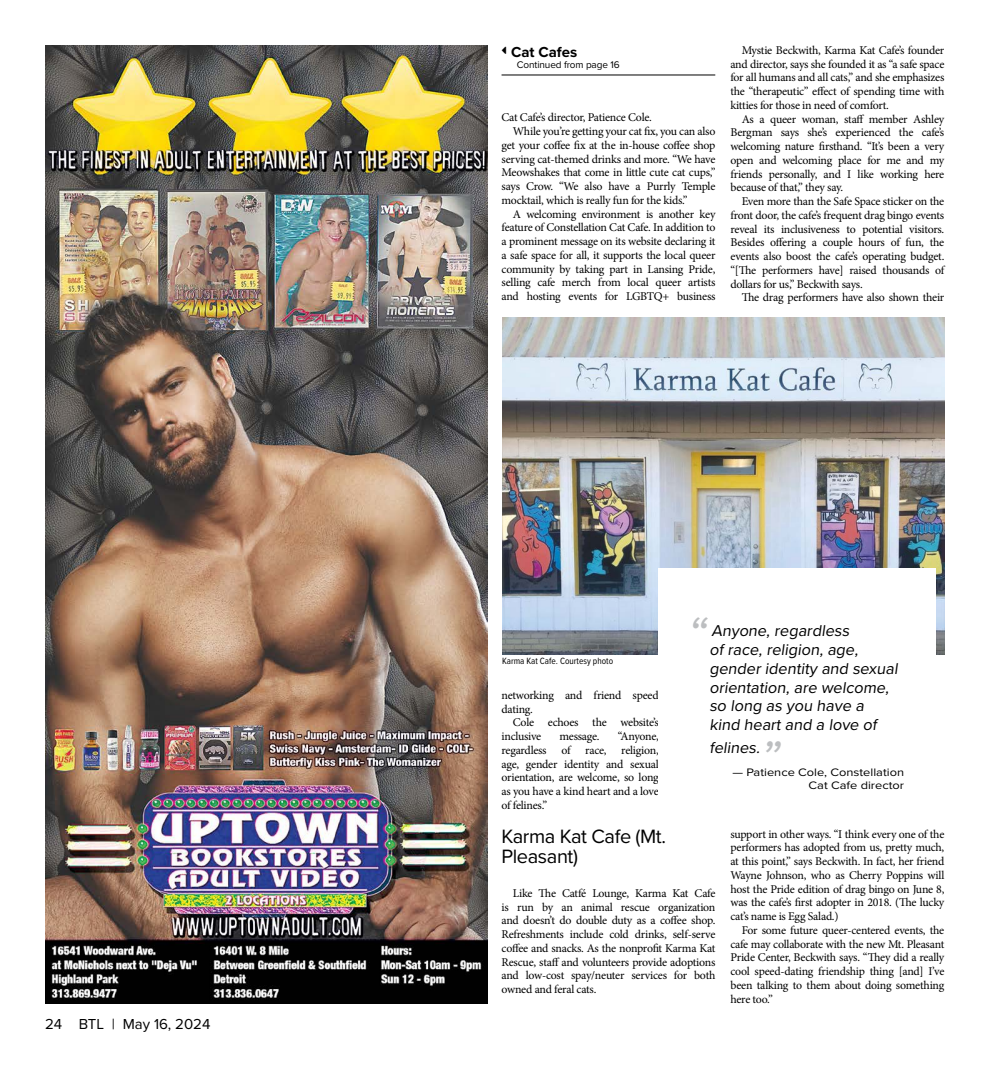
<style>
.page{position:relative;width:990px;height:1080px;background:#fff}
.page>*{position:absolute;margin:0;border:0;box-sizing:border-box;transform-origin:0 0}
.t1{font:50px "Proxima Nova";color:#bcbec0}
.t2{font:20px/20px "Proxima Nova";letter-spacing:-.02em;color:#000}
.t3{font:16.25px/18.8px "Proxima Nova";color:#000}
.t4{font:15px "Proxima Nova";color:#000}
.t5{font:700 15px "Proxima Nova";color:#000}
.t6{font:11.88px/13.8px "Minion Pro";letter-spacing:-.025em;color:#000;text-align:justify}
.t7{font:11.25px "Proxima Nova";color:#000;scale:1.14 1}
.t8{font:10px "Proxima Nova";letter-spacing:-.01em;color:#000}
.t9{font:9.38px "Proxima Nova Cond";color:#000}
</style>
<div class="page">
<hr style="left:502px;top:75px;width:213px;height:1px;background:#000">
<img style="left:502px;top:317px;width:443px;height:337px">
<div style="left:659px;top:569px;width:277px;height:248px;background:#fff"></div>
<img style="left:45px;top:45px;width:443px;height:958px">
<p class="t4" style="left:45px;top:1013px;width:167px">24 BTL | May 16, 2024</p>
<p class="t5" style="left:511px;top:40px;width:68px">Cat Cafes</p>
<p class="t8" style="left:517px;top:57px;width:104px">Continued from page 16</p>
<p class="t6" style="left:502px;top:111px;width:152px">Cat Cafe’s director, Patience Cole.</p>
<p class="t6" style="left:513px;top:124px;width:204px">While you’re getting your cat fix, you can also</p>
<p class="t6" style="left:502px;top:138px;width:215px">get your coffee fix at the in-house coffee shop</p>
<p class="t6" style="left:502px;top:152px;width:215px">serving cat-themed drinks and more. “We have</p>
<p class="t6" style="left:502px;top:166px;width:215px">Meowshakes that come in little cute cat cups,”</p>
<p class="t6" style="left:502px;top:179px;width:215px">says Crow. “We also have a Purrly Temple</p>
<p class="t6" style="left:502px;top:193px;width:188px">mocktail, which is really fun for the kids.”</p>
<p class="t6" style="left:513px;top:207px;width:204px">A welcoming environment is another key</p>
<p class="t6" style="left:502px;top:221px;width:215px">feature of Constellation Cat Cafe. In addition to</p>
<p class="t6" style="left:502px;top:234px;width:215px">a prominent message on its website declaring it</p>
<p class="t6" style="left:502px;top:248px;width:215px">a safe space for all, it supports the local queer</p>
<p class="t6" style="left:502px;top:262px;width:215px">community by taking part in Lansing Pride,</p>
<p class="t6" style="left:502px;top:276px;width:215px">selling cafe merch from local queer artists</p>
<p class="t6" style="left:502px;top:289px;width:215px">and hosting events for LGBTQ+ business</p>
<p class="t6" style="left:730px;top:43px;width:215px;text-indent:11px">Mystie Beckwith, Karma Kat Cafe’s founder and director, says she founded it as “a safe space for all humans and all cats,” and she emphasizes the “therapeutic” effect of spending time with kitties for those in need of comfort.</p>
<p class="t6" style="left:730px;top:112px;width:215px;text-indent:11px">As a queer woman, staff member Ashley Bergman says she’s experienced the cafe’s welcoming nature firsthand. “It’s been a very open and welcoming place for me and my friends personally, and I like working here because of that,” they say.</p>
<p class="t6" style="left:730px;top:194px;width:215px;text-indent:11px">Even more than the Safe Space sticker on the front door, the cafe’s frequent drag bingo events reveal its inclusiveness to potential visitors.<br>Besides offering a couple hours of fun, the events also boost the cafe’s operating budget. “[The performers have] raised thousands of dollars for us,” Beckwith says.</p>
<p class="t6" style="left:742px;top:291px;width:204px">The drag performers have also shown their</p>
<h1 class="t1" style="left:687px;top:597px;width:31px">“</h1>
<h3 class="t3" style="left:709px;top:621px;width:193px">Anyone, regardless<br>of race, religion, age, gender identity and sexual orientation, are welcome, so long as you have a kind heart and a love of</h3>
<h3 class="t3" style="left:709px;top:737px;width:55px">felines.</h3>
<p class="t7" style="left:732px;top:764px;width:152px">— Patience Cole, Constellation</p>
<p class="t9" style="left:502px;top:654px;width:113px">Karma Kat Cafe. Courtesy photo</p>
<p class="t6" style="left:502px;top:688px;width:159px">networking and friend speed dating.</p>
<p class="t6" style="left:502px;top:716px;width:159px;text-indent:11px">Cole echoes the website’s inclusive</p>
<p class="t6" style="left:502px;top:729px;width:159px;text-indent:116px">“Anyone, regardless of race, religion, age, gender identity and sexual orientation, are welcome, so long as you have a kind heart and a love of felines.”</p>
<h2 class="t2" style="left:502px;top:825px;width:166px">Karma Kat Cafe (Mt.<br>Pleasant)</h2>
<p class="t6" style="left:502px;top:886px;width:215px;text-indent:11px">Like The Catfé Lounge, Karma Kat Cafe is run by an animal rescue organization and doesn’t do double duty as a coffee shop.<br>Refreshments include cold drinks, self-serve coffee and snacks. As the nonprofit Karma Kat Rescue, staff and volunteers provide adoptions and low-cost spay/neuter services for both owned and feral cats.</p>
<p class="t6" style="left:559px;top:729px;width:42px">message.</p>
<h1 class="t1" style="left:760px;top:721px;width:31px">”</h1>
<p class="t7" style="left:809px;top:777px;width:85px">Cat Cafe director</p>
<p class="t6" style="left:730px;top:827px;width:215px">support in other ways. “I think every one of the performers has adopted from us, pretty much, at this point,” says Beckwith. In fact, her friend Wayne Johnson, who as Cherry Poppins will host the Pride edition of drag bingo on June 8, was the cafe’s first adopter in 2018. (The lucky cat’s name is Egg Salad.)</p>
<p class="t6" style="left:730px;top:923px;width:215px;text-indent:11px">For some future queer-centered events, the cafe may collaborate with the new Mt. Pleasant Pride Center, Beckwith says. “They did a really cool speed-dating friendship thing [and] I’ve been talking to them about doing something here too.”</p>
</div>
